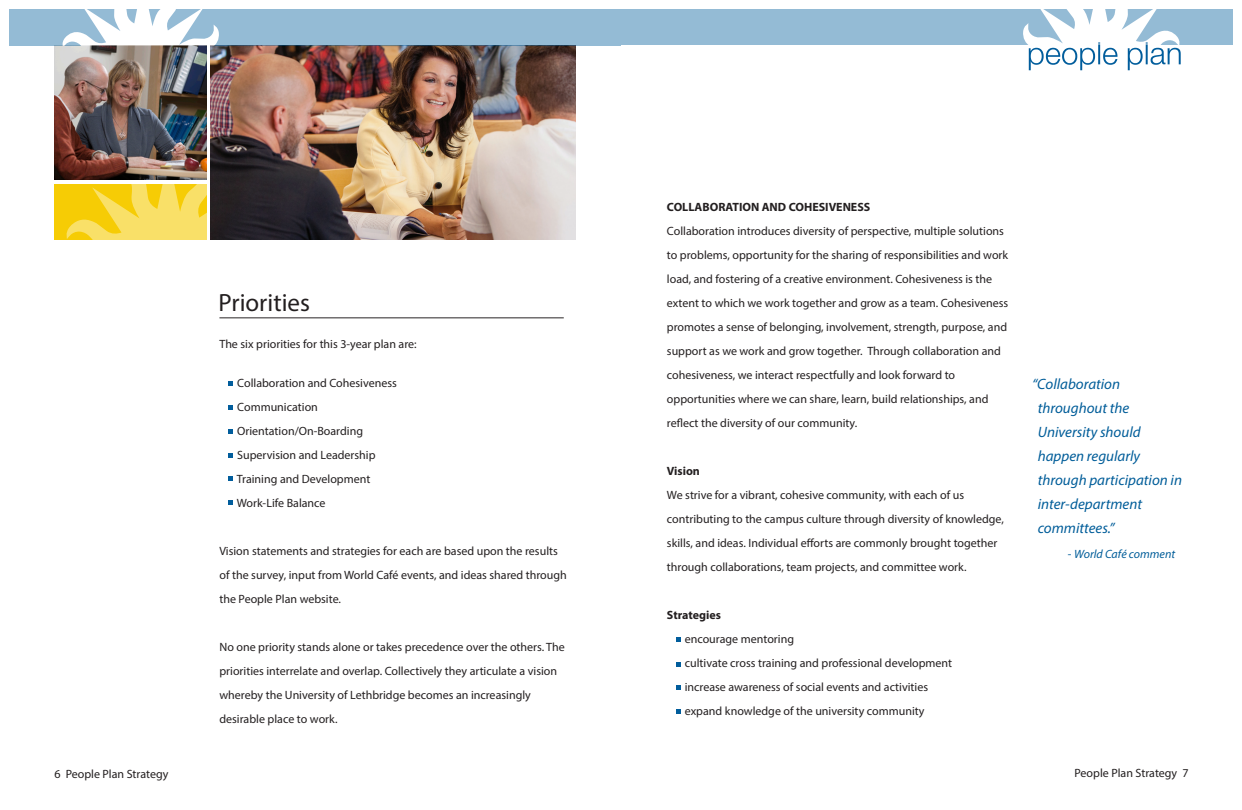
<style>
.page{position:relative;width:1242px;height:810px;background:#fff}
.page>*{position:absolute;margin:0;border:0;box-sizing:border-box;transform-origin:0 0}
.t1{font:25px "Myriad Pro";color:#231f20}
.t2{font:italic 15px "Myriad Pro";color:#015d99}
.t3{font:12px/24px "Myriad Pro";color:#231f20}
.t4{font:700 12px "Myriad Pro";color:#231f20}
.t5{font:italic 12px "Myriad Pro";color:#015d99}
.s1{font-style:normal}
</style>
<div class="page">
<div style="left:621px;top:9px;width:612px;height:36px;background:#94bbd5"></div>
<svg style="left:1023px;top:9px;width:158px;height:61px"></svg>
<svg style="left:676px;top:637px;width:4px;height:5px"></svg>
<svg style="left:676px;top:662px;width:4px;height:5px"></svg>
<svg style="left:676px;top:685px;width:4px;height:5px"></svg>
<svg style="left:676px;top:709px;width:4px;height:5px"></svg>
<hr style="left:219px;top:318px;width:345px;height:1px;background:#231f20">
<img style="left:211px;top:45px;width:365px;height:195px">
<div style="left:54px;top:184px;width:152px;height:56px;background:#f6cc05"></div>
<svg style="left:66px;top:184px;width:140px;height:56px"></svg>
<img style="left:54px;top:45px;width:152px;height:135px">
<div style="left:9px;top:9px;width:612px;height:36px;background:#94bbd5"></div>
<svg style="left:62px;top:9px;width:157px;height:36px"></svg>
<svg style="left:228px;top:381px;width:5px;height:5px"></svg>
<svg style="left:228px;top:406px;width:5px;height:4px"></svg>
<svg style="left:228px;top:429px;width:5px;height:4px"></svg>
<svg style="left:228px;top:453px;width:5px;height:4px"></svg>
<svg style="left:228px;top:476px;width:5px;height:5px"></svg>
<svg style="left:228px;top:500px;width:5px;height:5px"></svg>
<p class="t3" style="left:54px;top:762px;width:116px">6 People Plan Strategy</p>
<p class="t1" style="left:219px;top:287px;width:93px">Priorities</p>
<p class="t3" style="left:219px;top:332px;width:199px">The six priorities for this 3-year plan are:</p>
<p class="t3" style="left:237px;top:370px;width:161px">Collaboration and Cohesiveness</p>
<p class="t3" style="left:237px;top:394px;width:82px">Communication</p>
<p class="t3" style="left:237px;top:418px;width:127px">Orientation/On-Boarding</p>
<p class="t3" style="left:237px;top:442px;width:140px">Supervision and Leadership</p>
<p class="t3" style="left:237px;top:466px;width:135px">Training and Development</p>
<p class="t3" style="left:237px;top:490px;width:90px">Work-Life Balance</p>
<p class="t3" style="left:219px;top:538px;width:349px">Vision statements and strategies for each are based upon the results of the survey, input from World Café events, and ideas shared through the People Plan website.</p>
<p class="t3" style="left:219px;top:634px;width:347px">No one priority stands alone or takes precedence over the others. The priorities interrelate and overlap. Collectively they articulate a vision whereby the University of Lethbridge becomes an increasingly</p>
<p class="t3" style="left:219px;top:706px;width:120px">desirable place to work.</p>
<p class="t4" style="left:667px;top:199px;width:205px">COLLABORATION AND COHESIVENESS</p>
<p class="t3" style="left:667px;top:219px;width:343px">Collaboration introduces diversity of perspective, multiple solutions to problems, opportunity for the sharing of responsibilities and work load, and fostering of a creative environment. Cohesiveness is the extent to which we work together and grow as a team. Cohesiveness promotes a sense of belonging, involvement, strength, purpose, and support as we work and grow together. Through collaboration and cohesiveness, we interact respectfully and look forward to</p>
<p class="t3" style="left:667px;top:387px;width:323px">opportunities where we can share, learn, build relationships, and reflect the diversity of our community.</p>
<p class="t4" style="left:667px;top:463px;width:35px">Vision</p>
<p class="t3" style="left:667px;top:483px;width:299px">We strive for a vibrant, cohesive community, with each of us</p>
<p class="t3" style="left:667px;top:507px;width:338px">contributing to the campus culture through diversity of knowledge, skills, and ideas. Individual efforts are commonly brought together through collaborations, team projects, and committee work.</p>
<p class="t4" style="left:667px;top:607px;width:56px">Strategies</p>
<p class="t3" style="left:685px;top:627px;width:111px">encourage mentoring</p>
<p class="t3" style="left:685px;top:651px;width:269px">cultivate cross training and professional development</p>
<p class="t3" style="left:685px;top:675px;width:245px">increase awareness of social events and activities</p>
<p class="t3" style="left:685px;top:699px;width:241px">expand knowledge of the university community</p>
<p class="t2" style="left:1032px;top:375px;width:89px">“Collaboration</p>
<p class="t2" style="left:1038px;top:399px;width:93px">throughout the</p>
<p class="t2" style="left:1038px;top:423px;width:104px">University should</p>
<p class="t2" style="left:1038px;top:447px;width:104px">happen regularly</p>
<p class="t2" style="left:1038px;top:471px;width:146px">through participation in</p>
<p class="t2" style="left:1038px;top:495px;width:106px">inter-department</p>
<p class="t2" style="left:1038px;top:519px;width:78px">committees.”</p>
<p class="t5" style="left:1068px;top:547px;width:109px"><span class="s1">-</span> World Café comment</p>
<p class="t3" style="left:1075px;top:761px;width:116px">People Plan Strategy 7</p>
</div>
